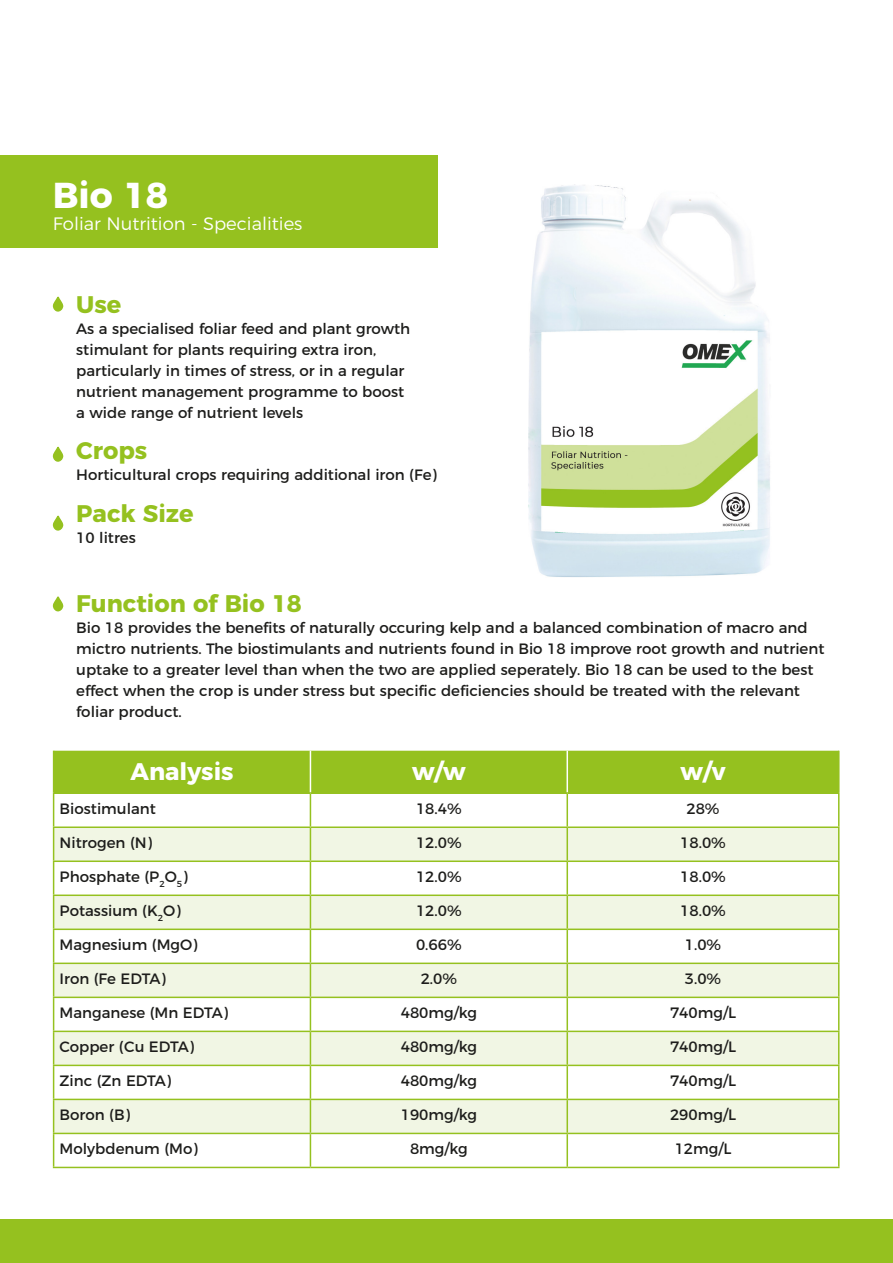
<style>
.page{position:relative;width:893px;height:1263px;background:#fff}
.page>*{position:absolute;margin:0;border:0;box-sizing:border-box;transform-origin:0 0}
.t1{font:700 36px "Montserrat";color:#fff}
.t2{font:700 24px "Montserrat";color:#95c11f}
.t3{font:700 24px "Montserrat";color:#fff}
.t4{font:300 18px "Montserrat";color:#fff}
.t5{font:15px/21px "Montserrat";color:#1d1d1b}
</style>
<div class="page">
<div style="left:0;top:1220px;width:893px;height:43px;background:#95c11f"></div>
<svg style="left:52px;top:446px;width:12px;height:16px"></svg>
<svg style="left:52px;top:296px;width:12px;height:16px"></svg>
<svg style="left:52px;top:515px;width:12px;height:16px"></svg>
<div style="left:0;top:155px;width:438px;height:92px;background:#95c11f"></div>
<svg style="left:52px;top:596px;width:12px;height:16px"></svg>
<div style="left:54px;top:751px;width:784px;height:41px;background:#95c11f"></div>
<svg style="left:54px;top:828px;width:784px;height:305px;fill:#f1f6e4"></svg>
<hr style="left:310px;top:751px;width:1px;height:41px;background:#fff">
<hr style="left:566px;top:751px;width:2px;height:41px;background:#fff">
<hr style="left:53px;top:751px;width:1px;height:41px;background:#95c11f">
<hr style="left:838px;top:751px;width:1px;height:41px;background:#95c11f">
<hr style="left:53px;top:794px;width:1px;height:32px;background:#95c11f">
<hr style="left:53px;top:792px;width:257px;height:2px;background:#95c11f">
<hr style="left:310px;top:794px;width:1px;height:32px;background:#95c11f">
<hr style="left:310px;top:792px;width:257px;height:2px;background:#95c11f">
<hr style="left:566px;top:794px;width:2px;height:32px;background:#95c11f">
<hr style="left:567px;top:792px;width:272px;height:2px;background:#95c11f">
<hr style="left:838px;top:794px;width:1px;height:32px;background:#95c11f">
<hr style="left:53px;top:828px;width:1px;height:32px;background:#95c11f">
<hr style="left:53px;top:826px;width:257px;height:2px;background:#95c11f">
<hr style="left:310px;top:828px;width:1px;height:32px;background:#95c11f">
<hr style="left:310px;top:826px;width:257px;height:2px;background:#95c11f">
<hr style="left:566px;top:828px;width:2px;height:32px;background:#95c11f">
<hr style="left:567px;top:826px;width:272px;height:2px;background:#95c11f">
<hr style="left:838px;top:828px;width:1px;height:32px;background:#95c11f">
<hr style="left:53px;top:862px;width:1px;height:32px;background:#95c11f">
<hr style="left:53px;top:860px;width:257px;height:2px;background:#95c11f">
<hr style="left:310px;top:862px;width:1px;height:32px;background:#95c11f">
<hr style="left:310px;top:860px;width:257px;height:2px;background:#95c11f">
<hr style="left:566px;top:862px;width:2px;height:32px;background:#95c11f">
<hr style="left:567px;top:860px;width:272px;height:2px;background:#95c11f">
<hr style="left:838px;top:862px;width:1px;height:32px;background:#95c11f">
<hr style="left:53px;top:896px;width:1px;height:32px;background:#95c11f">
<hr style="left:53px;top:894px;width:257px;height:2px;background:#95c11f">
<hr style="left:310px;top:896px;width:1px;height:32px;background:#95c11f">
<hr style="left:310px;top:894px;width:257px;height:2px;background:#95c11f">
<hr style="left:566px;top:896px;width:2px;height:32px;background:#95c11f">
<hr style="left:567px;top:894px;width:272px;height:2px;background:#95c11f">
<hr style="left:838px;top:896px;width:1px;height:32px;background:#95c11f">
<hr style="left:53px;top:930px;width:1px;height:32px;background:#95c11f">
<hr style="left:53px;top:928px;width:257px;height:2px;background:#95c11f">
<hr style="left:310px;top:930px;width:1px;height:32px;background:#95c11f">
<hr style="left:310px;top:928px;width:257px;height:2px;background:#95c11f">
<hr style="left:566px;top:930px;width:2px;height:32px;background:#95c11f">
<hr style="left:567px;top:928px;width:272px;height:2px;background:#95c11f">
<hr style="left:838px;top:930px;width:1px;height:32px;background:#95c11f">
<hr style="left:53px;top:964px;width:1px;height:32px;background:#95c11f">
<hr style="left:53px;top:962px;width:257px;height:2px;background:#95c11f">
<hr style="left:310px;top:964px;width:1px;height:32px;background:#95c11f">
<hr style="left:310px;top:962px;width:257px;height:2px;background:#95c11f">
<hr style="left:566px;top:964px;width:2px;height:32px;background:#95c11f">
<hr style="left:567px;top:962px;width:272px;height:2px;background:#95c11f">
<hr style="left:838px;top:964px;width:1px;height:32px;background:#95c11f">
<hr style="left:53px;top:998px;width:1px;height:32px;background:#95c11f">
<hr style="left:53px;top:1032px;width:1px;height:33px;background:#95c11f">
<hr style="left:53px;top:1066px;width:1px;height:33px;background:#95c11f">
<hr style="left:53px;top:1100px;width:1px;height:33px;background:#95c11f">
<hr style="left:53px;top:1134px;width:1px;height:33px;background:#95c11f">
<hr style="left:53px;top:996px;width:257px;height:2px;background:#95c11f">
<hr style="left:53px;top:1030px;width:257px;height:2px;background:#95c11f">
<hr style="left:53px;top:1065px;width:257px;height:1px;background:#95c11f">
<hr style="left:53px;top:1099px;width:257px;height:1px;background:#95c11f">
<hr style="left:53px;top:1133px;width:257px;height:1px;background:#95c11f">
<hr style="left:53px;top:1167px;width:257px;height:1px;background:#95c11f">
<hr style="left:310px;top:998px;width:1px;height:32px;background:#95c11f">
<hr style="left:310px;top:1032px;width:1px;height:33px;background:#95c11f">
<hr style="left:310px;top:1066px;width:1px;height:33px;background:#95c11f">
<hr style="left:310px;top:1100px;width:1px;height:33px;background:#95c11f">
<hr style="left:310px;top:1134px;width:1px;height:33px;background:#95c11f">
<hr style="left:310px;top:996px;width:257px;height:2px;background:#95c11f">
<hr style="left:310px;top:1030px;width:257px;height:2px;background:#95c11f">
<hr style="left:310px;top:1065px;width:257px;height:1px;background:#95c11f">
<hr style="left:310px;top:1099px;width:257px;height:1px;background:#95c11f">
<hr style="left:310px;top:1133px;width:257px;height:1px;background:#95c11f">
<hr style="left:310px;top:1167px;width:257px;height:1px;background:#95c11f">
<hr style="left:566px;top:998px;width:2px;height:32px;background:#95c11f">
<hr style="left:566px;top:1032px;width:2px;height:33px;background:#95c11f">
<hr style="left:566px;top:1066px;width:2px;height:33px;background:#95c11f">
<hr style="left:566px;top:1100px;width:2px;height:33px;background:#95c11f">
<hr style="left:566px;top:1134px;width:2px;height:33px;background:#95c11f">
<hr style="left:567px;top:996px;width:272px;height:2px;background:#95c11f">
<hr style="left:838px;top:998px;width:1px;height:32px;background:#95c11f">
<hr style="left:838px;top:1032px;width:1px;height:33px;background:#95c11f">
<hr style="left:838px;top:1066px;width:1px;height:33px;background:#95c11f">
<hr style="left:838px;top:1100px;width:1px;height:33px;background:#95c11f">
<hr style="left:838px;top:1134px;width:1px;height:33px;background:#95c11f">
<hr style="left:567px;top:1030px;width:272px;height:2px;background:#95c11f">
<hr style="left:567px;top:1065px;width:272px;height:1px;background:#95c11f">
<hr style="left:567px;top:1099px;width:272px;height:1px;background:#95c11f">
<hr style="left:567px;top:1133px;width:272px;height:1px;background:#95c11f">
<hr style="left:567px;top:1167px;width:272px;height:1px;background:#95c11f">
<img style="left:528px;top:184px;width:242px;height:393px">
<h1 class="t1" style="left:53px;top:166px;width:117px">Bio 18</h1>
<p class="t4" style="left:53px;top:209px;width:251px">Foliar Nutrition - Specialities</p>
<h2 class="t2" style="left:76px;top:284px;width:47px">Use</h2>
<p class="t5" style="left:76px;top:316px;width:335px">As a specialised foliar feed and plant growth stimulant for plants requiring extra iron, particularly in times of stress, or in a regular nutrient management programme to boost a wide range of nutrient levels</p>
<h2 class="t2" style="left:76px;top:431px;width:73px">Crops</h2>
<p class="t5" style="left:76px;top:463px;width:362px">Horticultural crops requiring additional iron (Fe)</p>
<h2 class="t2" style="left:76px;top:493px;width:119px">Pack Size</h2>
<p class="t5" style="left:76px;top:526px;width:61px">10 litres</p>
<h2 class="t2" style="left:76px;top:584px;width:227px">Function of Bio 18</h2>
<p class="t5" style="left:76px;top:616px;width:750px">Bio 18 provides the benefits of naturally occuring kelp and a balanced combination of macro and mictro nutrients. The biostimulants and nutrients found in Bio 18 improve root growth and nutrient uptake to a greater level than when the two are applied seperately. Bio 18 can be used to the best effect when the crop is under stress but specific deficiencies should be treated with the relevant foliar product.</p>
<h2 class="t3" style="left:130px;top:752px;width:105px">Analysis</h2>
<h2 class="t3" style="left:412px;top:752px;width:55px">w/w</h2>
<h2 class="t3" style="left:681px;top:752px;width:46px">w/v</h2>
<p class="t5" style="left:60px;top:797px;width:98px">Biostimulant</p>
<p class="t5" style="left:416px;top:797px;width:47px">18.4%</p>
<p class="t5" style="left:686px;top:797px;width:35px">28%</p>
<p class="t5" style="left:60px;top:831px;width:94px">Nitrogen (N)</p>
<p class="t5" style="left:416px;top:831px;width:47px">12.0%</p>
<p class="t5" style="left:680px;top:831px;width:47px">18.0%</p>
<p class="t5" style="left:60px;top:865px;width:129px">Phosphate (P<sub>2</sub>O<sub>5</sub>)</p>
<p class="t5" style="left:416px;top:865px;width:47px">12.0%</p>
<p class="t5" style="left:680px;top:865px;width:47px">18.0%</p>
<p class="t5" style="left:60px;top:899px;width:122px">Potassium (K<sub>2</sub>O)</p>
<p class="t5" style="left:416px;top:899px;width:47px">12.0%</p>
<p class="t5" style="left:680px;top:899px;width:47px">18.0%</p>
<p class="t5" style="left:60px;top:933px;width:139px">Magnesium (MgO)</p>
<p class="t5" style="left:416px;top:933px;width:47px">0.66%</p>
<p class="t5" style="left:685px;top:933px;width:38px">1.0%</p>
<p class="t5" style="left:60px;top:967px;width:108px">Iron (Fe EDTA)</p>
<p class="t5" style="left:421px;top:967px;width:38px">2.0%</p>
<p class="t5" style="left:685px;top:967px;width:38px">3.0%</p>
<p class="t5" style="left:60px;top:1001px;width:170px">Manganese (Mn EDTA)</p>
<p class="t5" style="left:401px;top:1001px;width:78px">480mg/kg</p>
<p class="t5" style="left:670px;top:1001px;width:67px">740mg/L</p>
<p class="t5" style="left:60px;top:1035px;width:136px">Copper (Cu EDTA)</p>
<p class="t5" style="left:401px;top:1035px;width:78px">480mg/kg</p>
<p class="t5" style="left:670px;top:1035px;width:67px">740mg/L</p>
<p class="t5" style="left:60px;top:1069px;width:113px">Zinc (Zn EDTA)</p>
<p class="t5" style="left:401px;top:1069px;width:78px">480mg/kg</p>
<p class="t5" style="left:670px;top:1069px;width:67px">740mg/L</p>
<p class="t5" style="left:60px;top:1103px;width:72px">Boron (B)</p>
<p class="t5" style="left:401px;top:1103px;width:78px">190mg/kg</p>
<p class="t5" style="left:670px;top:1103px;width:67px">290mg/L</p>
<p class="t5" style="left:60px;top:1137px;width:139px">Molybdenum (Mo)</p>
<p class="t5" style="left:410px;top:1137px;width:59px">8mg/kg</p>
<p class="t5" style="left:675px;top:1137px;width:58px">12mg/L</p>
</div>
